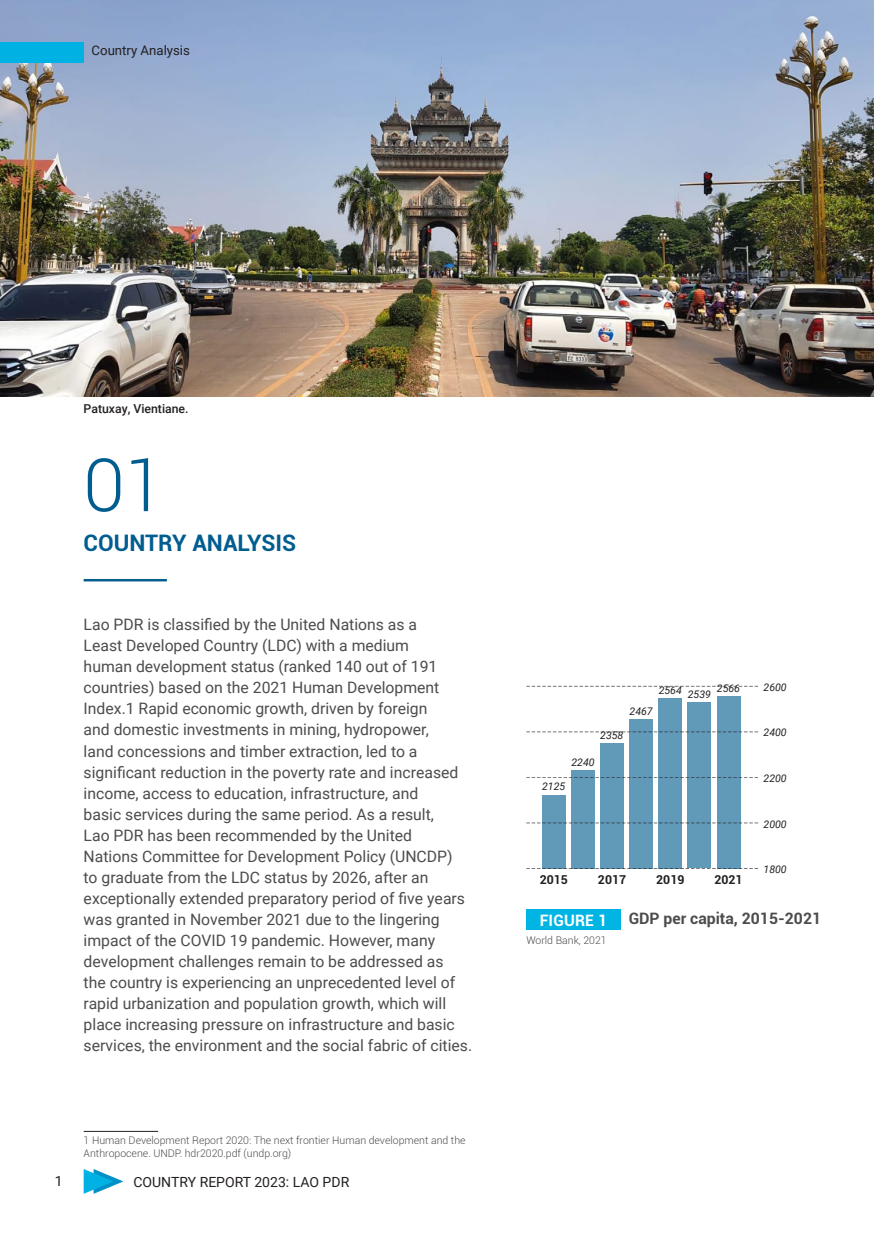
<style>
.page{position:relative;width:874px;height:1241px;background:#fff}
.page>*{position:absolute;margin:0;border:0;box-sizing:border-box;transform-origin:0 0}
.t1{font:300 73.5px "Roboto";color:#015c8f}
.t2{font:700 22.75px "Roboto";color:#015c8f}
.Bodytext{font:15.75px/21px "Roboto";color:#4b4c4d}
.t3{font:700 15.75px "Roboto";color:#4b4c4d}
.t4{font:700 15.75px "Roboto";letter-spacing:.01em;color:#fff}
.t5{font:14px "Roboto";color:#231f20}
.Heading_2{font:13.12px "Roboto";color:#231f20}
.t6{font:500 12.25px "Roboto";color:#231f20}
.t7{font:700 12.25px "Roboto";color:#231f20}
.t8{font:300 10.5px/12.6px "Roboto";color:#4b4c4d}
.t9{font:italic 10.5px "Roboto";color:#231f20}
</style>
<div class="page">
<img style="left:0;top:0;width:873px;height:396px">
<div style="left:0;top:42px;width:84px;height:20px;background:#00b2e3"></div>
<svg style="left:84px;top:1169px;width:39px;height:24px"></svg>
<hr style="left:84px;top:1130px;width:74px;height:1px;background:#231f20">
<hr style="left:84px;top:579px;width:83px;height:2px;background:#015c8f">
<div style="left:542px;top:794px;width:23px;height:74px;background:#619ab9"></div>
<div style="left:571px;top:769px;width:23px;height:99px;background:#619ab9"></div>
<div style="left:600px;top:743px;width:23px;height:125px;background:#619ab9"></div>
<div style="left:629px;top:718px;width:23px;height:150px;background:#619ab9"></div>
<div style="left:658px;top:698px;width:23px;height:170px;background:#619ab9"></div>
<div style="left:687px;top:702px;width:23px;height:166px;background:#619ab9"></div>
<div style="left:716px;top:696px;width:23px;height:172px;background:#619ab9"></div>
<svg style="left:526px;top:868px;width:231px;height:1px"></svg>
<svg style="left:526px;top:822px;width:231px;height:1px"></svg>
<svg style="left:526px;top:777px;width:231px;height:1px"></svg>
<svg style="left:526px;top:731px;width:231px;height:1px"></svg>
<svg style="left:526px;top:686px;width:231px;height:1px"></svg>
<div style="left:526px;top:909px;width:94px;height:20px;background:#00b4e3"></div>
<p class="Heading_2" style="left:91px;top:42px;width:100px">Country Analysis</p>
<p class="t6" style="left:84px;top:400px;width:106px">Patuxay, Vientiane.</p>
<p class="t1" style="left:84px;top:434px;width:83px">01</p>
<p class="t2" style="left:84px;top:527px;width:214px">COUNTRY ANALYSIS</p>
<p class="Bodytext" style="left:84px;top:613px;width:390px">Lao PDR is classified by the United Nations as a<br>Least Developed Country (LDC) with a medium<br>human development status (ranked 140 out of 191 countries) based on the 2021 Human Development Index.1 Rapid economic growth, driven by foreign<br>and domestic investments in mining, hydropower,<br>land concessions and timber extraction, led to a significant reduction in the poverty rate and increased income, access to education, infrastructure, and<br>basic services during the same period. As a result,<br>Lao PDR has been recommended by the United<br>Nations Committee for Development Policy (UNCDP)<br>to graduate from the LDC status by 2026, after an exceptionally extended preparatory period of five years was granted in November 2021 due to the lingering impact of the COVID 19 pandemic. However, many development challenges remain to be addressed as<br>the country is experiencing an unprecedented level of rapid urbanization and population growth, which will place increasing pressure on infrastructure and basic services, the environment and the social fabric of cities.</p>
<p class="t8" style="left:84px;top:1133px;width:383px">1 Human Development Report 2020: The next frontier Human development and the<br>Anthropocene. UNDP. hdr2020.pdf (undp.org)</p>
<p class="t5" style="left:55px;top:1171px;width:9px">1</p>
<p class="t5" style="left:133px;top:1171px;width:217px">COUNTRY REPORT 2023: LAO PDR</p>
<p class="t9" style="left:716px;top:680px;width:25px">2566</p>
<p class="t9" style="left:658px;top:682px;width:25px">2564</p>
<p class="t9" style="left:687px;top:687px;width:25px">2539</p>
<p class="t9" style="left:629px;top:703px;width:25px">2467</p>
<p class="t9" style="left:600px;top:728px;width:25px">2358</p>
<p class="t9" style="left:571px;top:754px;width:25px">2240</p>
<p class="t9" style="left:542px;top:778px;width:25px">2125</p>
<p class="t9" style="left:763px;top:679px;width:25px">2600</p>
<p class="t9" style="left:763px;top:725px;width:25px">2400</p>
<p class="t9" style="left:763px;top:770px;width:25px">2200</p>
<p class="t9" style="left:763px;top:816px;width:25px">2000</p>
<p class="t9" style="left:763px;top:861px;width:25px">1800</p>
<p class="t7" style="left:539px;top:870px;width:30px">2015</p>
<p class="t7" style="left:597px;top:870px;width:30px">2017</p>
<p class="t7" style="left:656px;top:870px;width:30px">2019</p>
<p class="t7" style="left:714px;top:870px;width:30px">2021</p>
<p class="t4" style="left:539px;top:908px;width:69px">FIGURE 1</p>
<p class="t3" style="left:628px;top:906px;width:194px">GDP per capita, 2015-2021</p>
<p class="t8" style="left:526px;top:933px;width:82px">World Bank, 2021</p>
</div>
